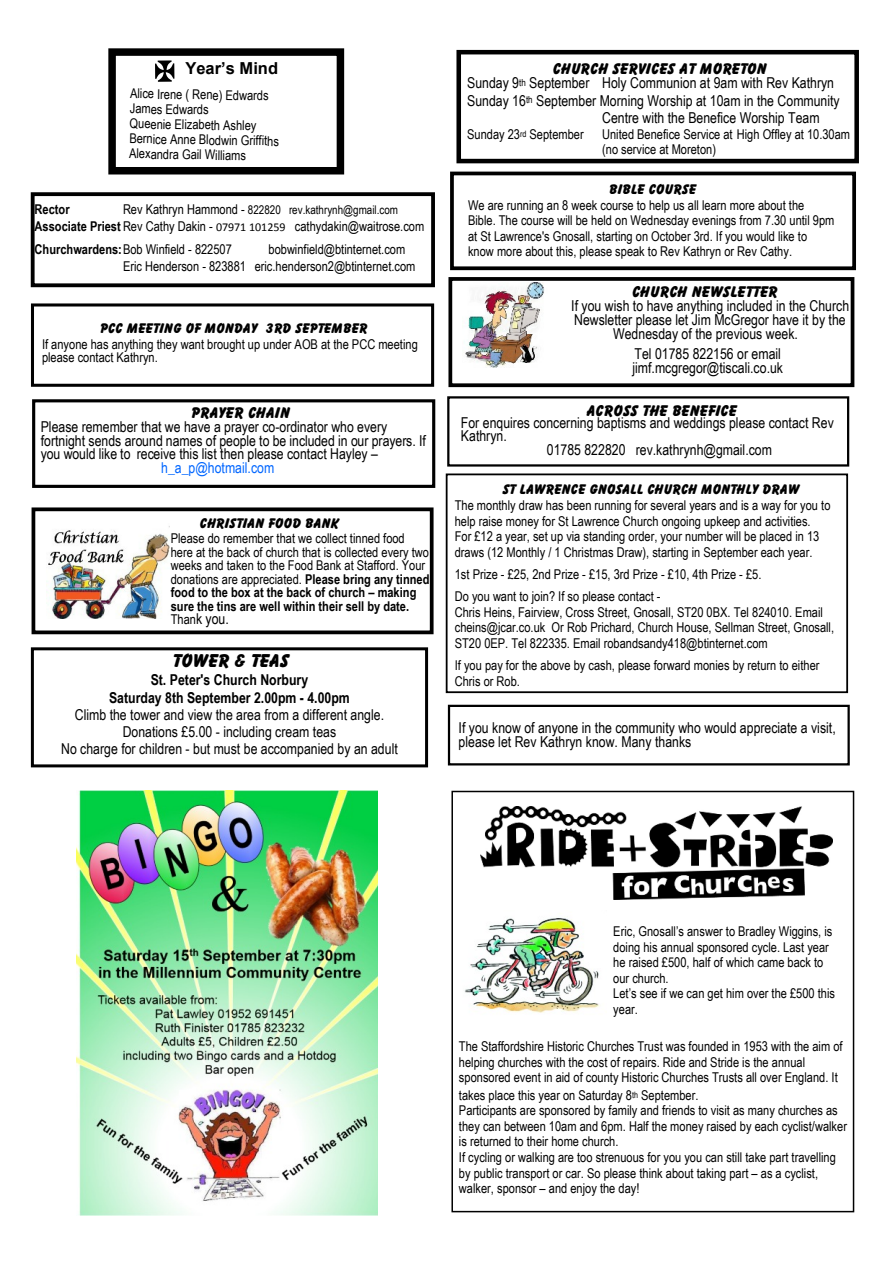
<style>
.page{position:relative;width:893px;height:1263px;background:#fff}
.page>*{position:absolute;margin:0;border:0;box-sizing:border-box;transform-origin:0 0}
.t1{font:18px "Balloonist SF Bold";color:#000}
.t2{font:700 16.5px "Arial";color:#000}
.t3{font:15px/13.5px "Arial Narrow";color:#000}
.t4{font:15px "Balloonist SF Bold";color:#000}
.t5{font:700 15px/17.2px "Arial Narrow";color:#000;text-align:center}
.t6{font:15px "Arial Narrow";color:#06f}
.t7{font:13.5px/15.5px "Arial Narrow";color:#000}
.t8{font:13.5px "Balloonist SF Bold";color:#000}
.t9{font:700 13.5px "Arial Narrow";color:#000}
.t10{font:12px "Arial Narrow";color:#000}
.s1{font-size:13.5px}
.s2{font-weight:700}
.s3{font-family:"Calibri";font-size:12px}
</style>
<div class="page">
<div style="left:451px;top:791px;width:403px;height:421px;background:#fff;border:2px solid #000"></div>
<div style="left:447px;top:396px;width:402px;height:71px;background:#fff;border:2px solid #000"></div>
<div style="left:31px;top:192px;width:404px;height:95px;border:4px solid #000"></div>
<div style="left:456px;top:50px;width:403px;height:113px;border:5px solid #000"></div>
<div style="left:31px;top:303px;width:403px;height:84px;border:3px solid #000"></div>
<div style="left:108px;top:48px;width:236px;height:126px;border:8px solid #000"></div>
<svg style="left:155px;top:60px;width:19px;height:22px"></svg>
<div style="left:448px;top:277px;width:406px;height:110px;background:#fff;border:4px solid #000"></div>
<img style="left:465px;top:282px;width:80px;height:85px">
<div style="left:448px;top:705px;width:402px;height:60px;border:2px solid #000"></div>
<img style="left:77px;top:791px;width:300px;height:424px">
<div style="left:446px;top:473px;width:402px;height:220px;border:2px solid #000"></div>
<img style="left:480px;top:807px;width:353px;height:92px">
<img style="left:464px;top:918px;width:136px;height:95px">
<div style="left:32px;top:507px;width:402px;height:127px;background:#fff;border:4px solid #000"></div>
<img style="left:48px;top:530px;width:121px;height:88px">
<div style="left:31px;top:647px;width:397px;height:120px;border:3px solid #000"></div>
<div style="left:32px;top:399px;width:403px;height:89px;border:3px solid #000"></div>
<div style="left:450px;top:172px;width:406px;height:98px;background:#fff;border:4px solid #000"></div>
<p class="t2" style="left:185px;top:62px;width:94px">Year’s Mind</p>
<p class="t7" style="left:130px;top:87px;width:151px;line-height:15px;rotate:1deg">Alice Irene ( Rene) Edwards<br>James Edwards<br>Queenie Elizabeth Ashley<br>Bernice Anne Blodwin Griffiths<br>Alexandra Gail Williams</p>
<p class="t9" style="left:35px;top:204px;width:37px">Rector</p>
<p class="t10" style="left:123px;top:205px;width:277px"><span class="s1">Rev Kathryn Hammond -</span> 822820 rev.kathrynh@gmail.com</p>
<p class="t7" style="left:35px;top:216px;width:391px;line-height:23px"><span class="s2">Associate Priest</span> Rev Cathy Dakin - <span class="s3">07971 101259</span> cathydakin@waitrose.com<br><span class="s2">Churchwardens:</span> Bob Winfield - 822507</p>
<p class="t7" style="left:123px;top:242px;width:294px;line-height:17.2px;text-indent:146px">bobwinfield@btinternet.com<br>Eric Henderson - 823881 eric.henderson2@btinternet.com</p>
<p class="t8" style="left:99px;top:323px;width:269px">PCC MEETING OF MONDAY 3RD SEPTEMBER</p>
<p class="t7" style="left:42px;top:339px;width:377px;line-height:13.5px">If anyone has anything they want brought up under AOB at the PCC meeting please contact Kathryn.</p>
<p class="t4" style="left:190px;top:407px;width:101px">PRAYER CHAIN</p>
<p class="t3" style="left:41px;top:422px;width:387px">Please remember that we have a prayer co-ordinator who every fortnight sends around names of people to be included in our prayers. If you would like to receive this list then please contact Hayley –</p>
<p class="t6" style="left:161px;top:462px;width:115px">h_a_p@hotmail.com</p>
<p class="t8" style="left:199px;top:518px;width:141px">CHRISTIAN FOOD BANK</p>
<p class="t7" style="left:171px;top:532px;width:260px;line-height:13.6px">Please do remember that we collect tinned food here at the back of church that is collected every two weeks and taken to the Food Bank at Stafford. Your donations are appreciated. <span class="s2">Please bring any tinned food to the box at the back of church – making sure the tins are well within their sell by date.</span></p>
<p class="t3" style="left:171px;top:614px;width:60px"><span class="s1">Than</span>k you.</p>
<h1 class="t1" style="left:171px;top:653px;width:118px">TOWER &amp; TEAS</h1>
<p class="t5" style="left:109px;top:673px;width:242px">St. Peter's Church Norbury<br>Saturday 8th September 2.00pm - 4.00pm</p>
<p class="t3" style="left:61px;top:707px;width:338px;line-height:17.2px;text-align:center">Climb the tower and view the area from a different angle.<br>Donations £5.00 - including cream teas<br>No charge for children - but must be accompanied by an adult</p>
<p class="t4" style="left:552px;top:63px;width:216px">CHURCH SERVICES AT MORETON</p>
<p class="t3" style="left:467px;top:78px;width:368px">Sunday 9<sup>th</sup> September Holy Communion at 9am with Rev Kathryn</p>
<p class="t3" style="left:467px;top:95px;width:374px">Sunday 16<sup>th</sup> September Morning Worship at 10am in the Community</p>
<p class="t3" style="left:602px;top:112px;width:219px">Centre with the Benefice Worship Team</p>
<p class="t7" style="left:467px;top:128px;width:118px">Sunday 23<sup>rd</sup> September</p>
<p class="t7" style="left:602px;top:128px;width:249px">United Benefice Service at High Offley at 10.30am (no service at Moreton)</p>
<p class="t8" style="left:608px;top:184px;width:89px">BIBLE COURSE</p>
<p class="t7" style="left:468px;top:198px;width:368px">We are running an 8 week course to help us all learn more about the Bible. The course will be held on Wednesday evenings from 7.30 until 9pm at St Lawrence's Gnosall, starting on October 3rd. If you would like to know more about this, please speak to Rev Kathryn or Rev Cathy.</p>
<p class="t4" style="left:631px;top:286px;width:147px">CHURCH NEWSLETTER</p>
<p class="t3" style="left:571px;top:301px;width:279px">If you wish to have anything included in the Church</p>
<p class="t3" style="left:574px;top:315px;width:273px">Newsletter please let Jim McGregor have it by the</p>
<p class="t3" style="left:613px;top:329px;width:186px">Wednesday of the previous week.</p>
<p class="t3" style="left:632px;top:349px;width:152px">Tel 01785 822156 or email jimf.mcgregor@tiscali.co.uk</p>
<p class="t4" style="left:585px;top:405px;width:152px">ACROSS THE BENEFICE</p>
<p class="t3" style="left:461px;top:418px;width:374px;line-height:12.5px">For enquires concerning baptisms and weddings please contact Rev<br>Kathryn.</p>
<p class="t3" style="left:547px;top:444px;width:227px">01785 822820 rev.kathrynh@gmail.com</p>
<p class="t8" style="left:501px;top:484px;width:298px">ST LAWRENCE GNOSALL CHURCH MONTHLY DRAW</p>
<p class="t7" style="left:455px;top:499px;width:377px">The monthly draw has been running for several years and is a way for you to help raise money for St Lawrence Church ongoing upkeep and activities.<br>For £12 a year, set up via standing order, your number will be placed in 13 draws (12 Monthly / 1 Christmas Draw), starting in September each year.</p>
<p class="t7" style="left:455px;top:564px;width:308px;line-height:22.4px">1st Prize - £25, 2nd Prize - £15, 3rd Prize - £10, 4th Prize - £5.<br>Do you want to join? If so please contact -</p>
<p class="t7" style="left:455px;top:606px;width:381px">Chris Heins, Fairview, Cross Street, Gnosall, ST20 0BX. Tel 824010. Email cheins@jcar.co.uk Or Rob Prichard, Church House, Sellman Street, Gnosall,<br>ST20 0EP. Tel 822335. Email robandsandy418@btinternet.com</p>
<p class="t7" style="left:455px;top:659px;width:366px">If you pay for the above by cash, please forward monies by return to either<br>Chris or Rob.</p>
<p class="t3" style="left:459px;top:723px;width:379px">If you know of anyone in the community who would appreciate a visit, please let Rev Kathryn know. Many thanks</p>
<p class="t7" style="left:613px;top:925px;width:223px">Eric, Gnosall’s answer to Bradley Wiggins, is doing his annual sponsored cycle. Last year he raised £500, half of which came back to our church.<br>Let’s see if we can get him over the £500 this year.</p>
<p class="t7" style="left:459px;top:1040px;width:385px">The Staffordshire Historic Churches Trust was founded in 1953 with the aim of helping churches with the cost of repairs. Ride and Stride is the annual sponsored event in aid of county Historic Churches Trusts all over England. It</p>
<p class="t7" style="left:459px;top:1089px;width:390px">takes place this year on Saturday 8<sup>th</sup> September.<br>Participants are sponsored by family and friends to visit as many churches as they can between 10am and 6pm. Half the money raised by each cyclist/walker is returned to their home church.<br>If cycling or walking are too strenuous for you you can still take part travelling by public transport or car. So please think about taking part – as a cyclist, walker, sponsor – and enjoy the day!</p>
</div>
